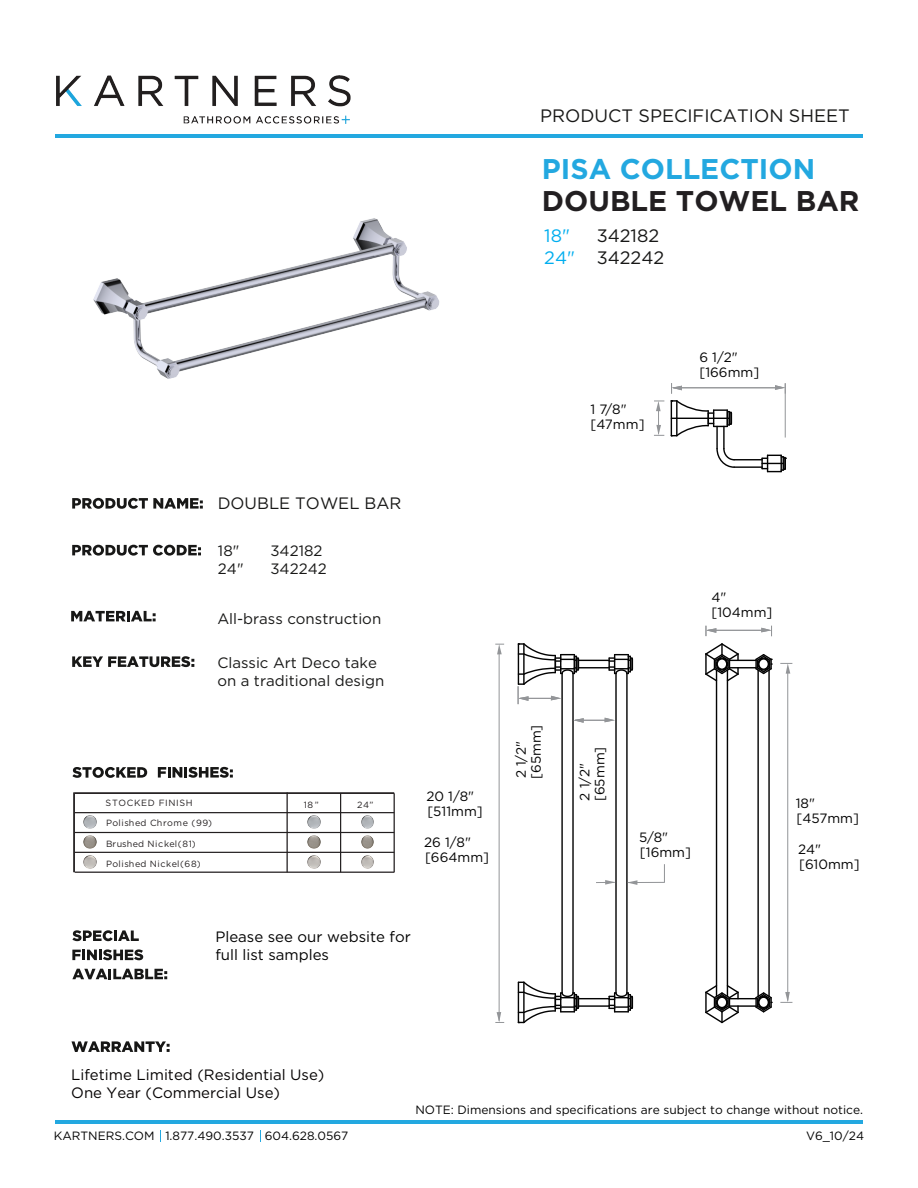
<style>
.page{position:relative;width:918px;height:1188px;background:#fff}
.page>*{position:absolute;margin:0;border:0;box-sizing:border-box;transform-origin:0 0}
.t1{font:700 28.5px "Gotham";color:#221f21}
.t2{font:700 28.5px "Gotham";color:#23a8e0}
.t3{font:18px/21.6px "Gotham";color:#181817}
.t4{font:18px/21.6px "Gotham";color:#00aeef}
.t5{font:16.5px "Gotham";color:#181817}
.t6{font:15px/18px "Gotham";color:#181817}
.t7{font:15px/18px "Gotham";color:#060303}
.t8{font:15px/18px "Gotham";color:#030303}
.t9{font:13.5px/15px "Gotham";color:#030303}
.t10{font:12px "Gotham";color:#030303}
.t11{font:9px "Gotham";letter-spacing:.07em;color:#231f20}
</style>
<div class="page">
<hr style="left:55px;top:134px;width:808px;height:4px;background:#23a8e0">
<hr style="left:55px;top:1120px;width:808px;height:4px;background:#23a8e0">
<svg style="left:72px;top:545px;width:129px;height:11px"></svg>
<svg style="left:72px;top:656px;width:122px;height:11px"></svg>
<svg style="left:71px;top:611px;width:85px;height:10px"></svg>
<hr style="left:716px;top:426px;width:2px;height:23px;background:#030303">
<hr style="left:723px;top:426px;width:2px;height:23px;background:#030303">
<hr style="left:578px;top:1005px;width:31px;height:2px;background:#030303">
<hr style="left:578px;top:998px;width:31px;height:1px;background:#030303">
<hr style="left:561px;top:673px;width:2px;height:320px;background:#030303">
<hr style="left:572px;top:673px;width:2px;height:320px;background:#030303">
<hr style="left:615px;top:673px;width:2px;height:320px;background:#030303">
<hr style="left:626px;top:673px;width:2px;height:320px;background:#030303">
<hr style="left:578px;top:667px;width:31px;height:1px;background:#030303">
<hr style="left:578px;top:660px;width:31px;height:1px;background:#030303">
<hr style="left:716px;top:670px;width:1px;height:326px;background:#030303">
<hr style="left:727px;top:670px;width:1px;height:326px;background:#030303">
<hr style="left:757px;top:670px;width:2px;height:326px;background:#030303">
<hr style="left:768px;top:670px;width:2px;height:326px;background:#030303">
<svg style="left:608px;top:992px;width:25px;height:20px"></svg>
<svg style="left:608px;top:654px;width:25px;height:21px"></svg>
<svg style="left:716px;top:447px;width:70px;height:25px"></svg>
<svg style="left:518px;top:980px;width:61px;height:44px"></svg>
<svg style="left:705px;top:643px;width:68px;height:40px"></svg>
<svg style="left:705px;top:984px;width:68px;height:40px"></svg>
<hr style="left:785px;top:383px;width:1px;height:55px;background:#939598">
<hr style="left:673px;top:388px;width:103px;height:1px;background:#939598">
<svg style="left:775px;top:383px;width:11px;height:11px"></svg>
<svg style="left:671px;top:383px;width:61px;height:55px"></svg>
<svg style="left:656px;top:401px;width:8px;height:35px"></svg>
<hr style="left:499px;top:653px;width:1px;height:368px;background:#939598">
<svg style="left:495px;top:644px;width:9px;height:10px"></svg>
<svg style="left:495px;top:1012px;width:9px;height:11px"></svg>
<svg style="left:596px;top:880px;width:19px;height:5px"></svg>
<svg style="left:627px;top:864px;width:38px;height:21px"></svg>
<hr style="left:708px;top:630px;width:55px;height:1px;background:#939598">
<svg style="left:761px;top:626px;width:11px;height:10px"></svg>
<svg style="left:706px;top:626px;width:10px;height:10px"></svg>
<hr style="left:787px;top:672px;width:1px;height:329px;background:#939598">
<svg style="left:780px;top:663px;width:12px;height:11px"></svg>
<svg style="left:780px;top:992px;width:12px;height:11px"></svg>
<img style="left:56px;top:75px;width:600px;height:434px">
<svg style="left:72px;top:767px;width:75px;height:11px"></svg>
<svg style="left:158px;top:767px;width:75px;height:11px"></svg>
<svg style="left:71px;top:1041px;width:99px;height:11px"></svg>
<svg style="left:72px;top:930px;width:67px;height:11px"></svg>
<svg style="left:72px;top:949px;width:71px;height:11px"></svg>
<svg style="left:72px;top:969px;width:95px;height:10px"></svg>
<hr style="left:75px;top:812px;width:319px;height:1px;background:#231f20">
<hr style="left:75px;top:793px;width:319px;height:1px;background:#231f20">
<hr style="left:287px;top:792px;width:1px;height:80px;background:#231f20">
<hr style="left:74px;top:792px;width:1px;height:80px;background:#231f20">
<hr style="left:75px;top:832px;width:319px;height:1px;background:#231f20">
<hr style="left:75px;top:852px;width:319px;height:1px;background:#231f20">
<hr style="left:75px;top:872px;width:319px;height:1px;background:#231f20">
<hr style="left:394px;top:793px;width:1px;height:79px;background:#231f20">
<hr style="left:340px;top:793px;width:1px;height:79px;background:#231f20">
<svg style="left:83px;top:816px;width:13px;height:12px"></svg>
<svg style="left:83px;top:855px;width:13px;height:13px"></svg>
<svg style="left:83px;top:835px;width:13px;height:13px"></svg>
<svg style="left:307px;top:816px;width:13px;height:12px"></svg>
<svg style="left:307px;top:855px;width:13px;height:13px"></svg>
<svg style="left:307px;top:835px;width:13px;height:13px"></svg>
<svg style="left:361px;top:816px;width:13px;height:12px"></svg>
<svg style="left:361px;top:855px;width:13px;height:13px"></svg>
<svg style="left:361px;top:835px;width:13px;height:13px"></svg>
<svg style="left:518px;top:643px;width:61px;height:61px"></svg>
<hr style="left:575px;top:720px;width:31px;height:1px;background:#939598">
<svg style="left:605px;top:718px;width:10px;height:4px"></svg>
<svg style="left:573px;top:718px;width:11px;height:5px"></svg>
<h2 class="t3" style="left:540px;top:104px;width:311px">PRODUCT SPECIFICATION SHEET</h2>
<h1 class="t2" style="left:542px;top:152px;width:275px">PISA COLLECTION</h1>
<h1 class="t1" style="left:542px;top:185px;width:319px">DOUBLE TOWEL BAR</h1>
<h2 class="t4" style="left:544px;top:225px;width:32px">18"<br>24"</h2>
<h2 class="t3" style="left:597px;top:225px;width:69px">342182<br>342242</h2>
<p class="t9" style="left:590px;top:402px;width:56px">1 7/8" [47mm]</p>
<p class="t9" style="left:699px;top:350px;width:61px">6 1/2" [166mm]</p>
<h3 class="t5" style="left:218px;top:494px;width:185px">DOUBLE TOWEL BAR</h3>
<p class="t6" style="left:218px;top:542px;width:27px">18"<br>24"</p>
<p class="t6" style="left:270px;top:542px;width:58px">342182<br>342242</p>
<p class="t6" style="left:217px;top:609px;width:165px">All-brass construction</p>
<p class="t6" style="left:217px;top:653px;width:168px">Classic Art Deco take on a traditional design</p>
<p class="t11" style="left:106px;top:798px;width:89px">STOCKED FINISH</p>
<p class="t11" style="left:304px;top:800px;width:17px">18”</p>
<p class="t11" style="left:357px;top:800px;width:18px">24”</p>
<p class="t11" style="left:106px;top:818px;width:108px">Polished Chrome (99)</p>
<p class="t11" style="left:106px;top:839px;width:91px">Brushed Nickel(81)</p>
<p class="t11" style="left:106px;top:859px;width:96px">Polished Nickel(68)</p>
<p class="t9" style="left:711px;top:590px;width:63px">4" [104mm]</p>
<p class="t9" style="left:513px;top:779px;width:56px;rotate:-90deg">2 1/2" [65mm]</p>
<p class="t9" style="left:577px;top:801px;width:56px;rotate:-90deg">2 1/2" [65mm]</p>
<p class="t9" style="left:427px;top:788px;width:58px">20 1/8" [511mm]</p>
<p class="t9" style="left:796px;top:796px;width:65px">18" [457mm]</p>
<p class="t9" style="left:424px;top:834px;width:66px">26 1/8" [664mm]</p>
<p class="t9" style="left:639px;top:830px;width:53px">5/8" [16mm]</p>
<p class="t9" style="left:798px;top:842px;width:63px">24" [610mm]</p>
<p class="t8" style="left:215px;top:928px;width:197px">Please see our website for full list samples</p>
<p class="t7" style="left:71px;top:1065px;width:255px">Lifetime Limited (Residential Use)<br>One Year (Commercial Use)</p>
<p class="t10" style="left:415px;top:1104px;width:449px">NOTE: Dimensions and specifications are subject to change without notice.</p>
<p class="t10" style="left:54px;top:1129px;width:296px">KARTNERS.COM 1.877.490.3537 604.628.0567</p>
<p class="t10" style="left:806px;top:1129px;width:60px">V6_10/24</p>
</div>
